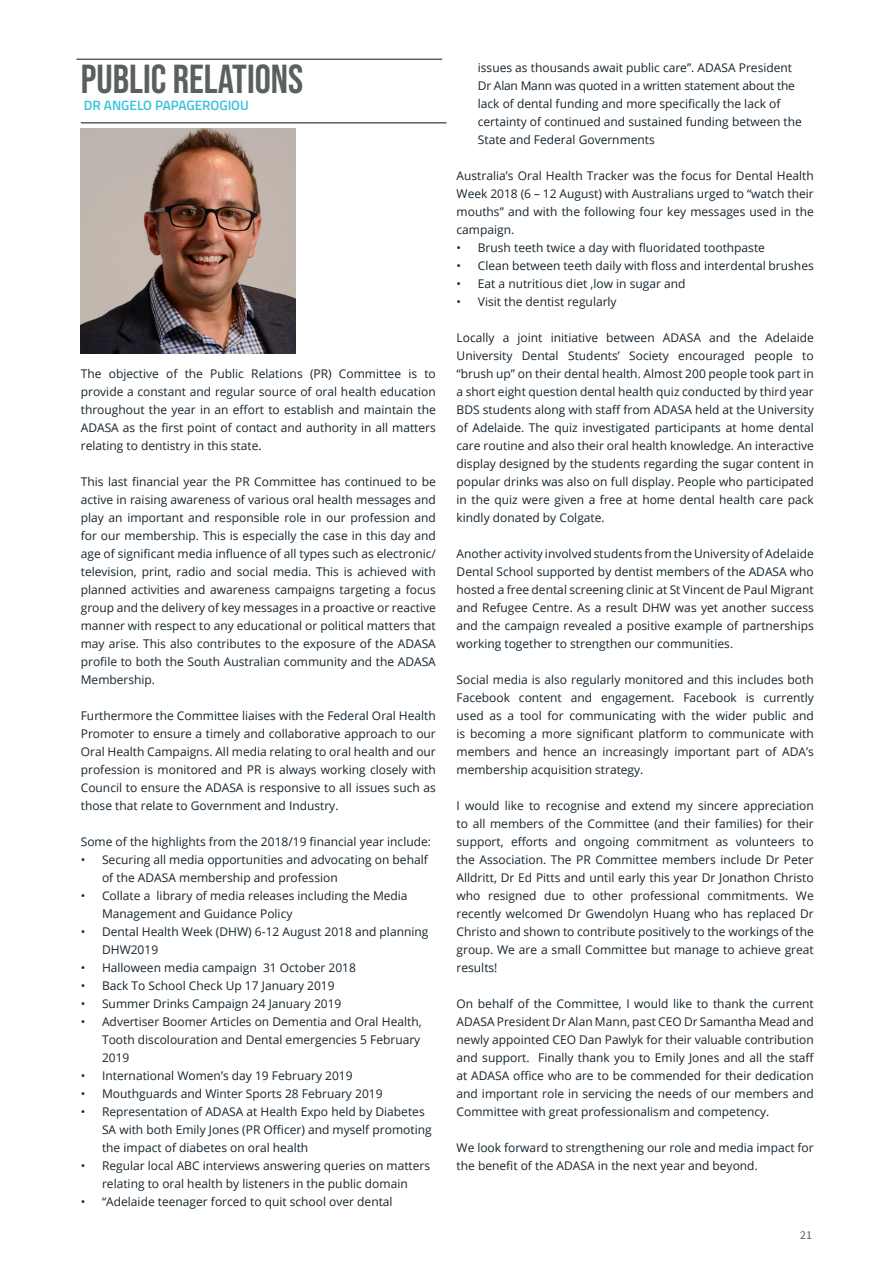
<style>
.page{position:relative;width:893px;height:1263px;background:#fff}
.page>*{position:absolute;margin:0;border:0;box-sizing:border-box;transform-origin:0 0}
._27_Contents_black_B{font:40.5px "Bebas Neue";color:#5a605e}
._9_Content_black_Tit{font:600 13.5px "Titillium Web";color:#37c2dc}
.Body_Text_copy{font:12px/18px "Open Sans";color:#16242e;text-align:justify}
.t1{font:12px "Source Sans Pro";color:#5a605e}
</style>
<div class="page">
<img style="left:81px;top:128px;width:215px;height:225px">
<hr style="left:77px;top:59px;width:365px;height:1px;background:#5a605e">
<hr style="left:81px;top:122px;width:365px;height:2px;background:#5a605e">
<p class="_27_Contents_black_B" style="left:81px;top:56px;width:224px">PUBLIC RELATIONS</p>
<p class="_9_Content_black_Tit" style="left:84px;top:95px;width:166px">DR ANGELO PAPAGEROGIOU</p>
<p class="Body_Text_copy" style="left:81px;top:364px;width:357px">The objective of the Public Relations (PR) Committee is to provide a constant and regular source of oral health education throughout the year in an effort to establish and maintain the ADASA as the first point of contact and authority in all matters relating to dentistry in this state.</p>
<p class="Body_Text_copy" style="left:81px;top:472px;width:357px">This last financial year the PR Committee has continued to be active in raising awareness of various oral health messages and play an important and responsible role in our profession and for our membership. This is especially the case in this day and age of significant media influence of all types such as electronic/ television, print, radio and social media. This is achieved with planned activities and awareness campaigns targeting a focus group and the delivery of key messages in a proactive or reactive manner with respect to any educational or political matters that may arise. This also contributes to the exposure of the ADASA profile to both the South Australian community and the ADASA Membership.</p>
<p class="Body_Text_copy" style="left:81px;top:706px;width:357px">Furthermore the Committee liaises with the Federal Oral Health Promoter to ensure a timely and collaborative approach to our Oral Health Campaigns. All media relating to oral health and our profession is monitored and PR is always working closely with Council to ensure the ADASA is responsive to all issues such as those that relate to Government and Industry.</p>
<p class="Body_Text_copy" style="left:81px;top:832px;width:352px">Some of the highlights from the 2018/19 financial year include:</p>
<p class="Body_Text_copy" style="left:102px;top:850px;width:327px;text-indent:-21px">• Securing all media opportunities and advocating on behalf of the ADASA membership and profession</p>
<p class="Body_Text_copy" style="left:102px;top:886px;width:307px;text-indent:-21px">• Collate a library of media releases including the Media<br>Management and Guidance Policy</p>
<p class="Body_Text_copy" style="left:102px;top:922px;width:328px;text-indent:-21px">• Dental Health Week (DHW) 6-12 August 2018 and planning<br>DHW2019</p>
<p class="Body_Text_copy" style="left:81px;top:958px;width:277px">• Halloween media campaign 31 October 2018</p>
<p class="Body_Text_copy" style="left:81px;top:976px;width:255px">• Back To School Check Up 17 January 2019</p>
<p class="Body_Text_copy" style="left:81px;top:994px;width:262px">• Summer Drinks Campaign 24 January 2019</p>
<p class="Body_Text_copy" style="left:102px;top:1012px;width:321px;text-indent:-21px">• Advertiser Boomer Articles on Dementia and Oral Health, Tooth discolouration and Dental emergencies 5 February 2019</p>
<p class="Body_Text_copy" style="left:81px;top:1066px;width:273px">• International Women’s day 19 February 2019</p>
<p class="Body_Text_copy" style="left:81px;top:1084px;width:303px">• Mouthguards and Winter Sports 28 February 2019</p>
<p class="Body_Text_copy" style="left:102px;top:1102px;width:331px;text-align:left;text-indent:-21px">• Representation of ADASA at Health Expo held by Diabetes<br>SA with both Emily Jones (PR Officer) and myself promoting the impact of diabetes on oral health</p>
<p class="Body_Text_copy" style="left:81px;top:1156px;width:351px;text-align:center">• Regular local ABC interviews answering queries on matters relating to oral health by listeners in the public domain</p>
<p class="Body_Text_copy" style="left:81px;top:1192px;width:313px">• “Adelaide teenager forced to quit school over dental</p>
<p class="Body_Text_copy" style="left:478px;top:58px;width:326px;text-align:left">issues as thousands await public care”. ADASA President Dr Alan Mann was quoted in a written statement about the lack of dental funding and more specifically the lack of certainty of continued and sustained funding between the State and Federal Governments</p>
<p class="Body_Text_copy" style="left:457px;top:166px;width:359px">Australia’s Oral Health Tracker was the focus for Dental Health Week 2018 (6 – 12 August) with Australians urged to “watch their mouths” and with the following four key messages used in the campaign.</p>
<p class="Body_Text_copy" style="left:457px;top:238px;width:310px">• Brush teeth twice a day with fluoridated toothpaste</p>
<p class="Body_Text_copy" style="left:457px;top:256px;width:359px">• Clean between teeth daily with floss and interdental brushes</p>
<p class="Body_Text_copy" style="left:457px;top:274px;width:230px">• Eat a nutritious diet ,low in sugar and</p>
<p class="Body_Text_copy" style="left:457px;top:292px;width:162px">• Visit the dentist regularly</p>
<p class="Body_Text_copy" style="left:457px;top:328px;width:359px">Locally a joint initiative between ADASA and the Adelaide University Dental Students’ Society encouraged people to “brush up” on their dental health. Almost 200 people took part in a short eight question dental health quiz conducted by third year BDS students along with staff from ADASA held at the University of Adelaide. The quiz investigated participants at home dental care routine and also their oral health knowledge. An interactive display designed by the students regarding the sugar content in popular drinks was also on full display. People who participated in the quiz were given a free at home dental health care pack kindly donated by Colgate.</p>
<p class="Body_Text_copy" style="left:457px;top:544px;width:359px">Another activity involved students from the University of Adelaide Dental School supported by dentist members of the ADASA who hosted a free dental screening clinic at St Vincent de Paul Migrant and Refugee Centre. As a result DHW was yet another success and the campaign revealed a positive example of partnerships working together to strengthen our communities.</p>
<p class="Body_Text_copy" style="left:457px;top:670px;width:359px">Social media is also regularly monitored and this includes both Facebook content and engagement. Facebook is currently used as a tool for communicating with the wider public and is becoming a more significant platform to communicate with members and hence an increasingly important part of ADA’s membership acquisition strategy.</p>
<p class="Body_Text_copy" style="left:457px;top:796px;width:359px">I would like to recognise and extend my sincere appreciation to all members of the Committee (and their families) for their support, efforts and ongoing commitment as volunteers to the Association. The PR Committee members include Dr Peter Alldritt, Dr Ed Pitts and until early this year Dr Jonathon Christo who resigned due to other professional commitments. We recently welcomed Dr Gwendolyn Huang who has replaced Dr Christo and shown to contribute positively to the workings of the group. We are a small Committee but manage to achieve great results!</p>
<p class="Body_Text_copy" style="left:457px;top:994px;width:359px">On behalf of the Committee, I would like to thank the current ADASA President Dr Alan Mann, past CEO Dr Samantha Mead and newly appointed CEO Dan Pawlyk for their valuable contribution and support. Finally thank you to Emily Jones and all the staff at ADASA office who are to be commended for their dedication and important role in servicing the needs of our members and Committee with great professionalism and competency.</p>
<p class="Body_Text_copy" style="left:457px;top:1138px;width:359px">We look forward to strengthening our role and media impact for the benefit of the ADASA in the next year and beyond.</p>
<p class="t1" style="left:800px;top:1227px;width:13px">21</p>
</div>
